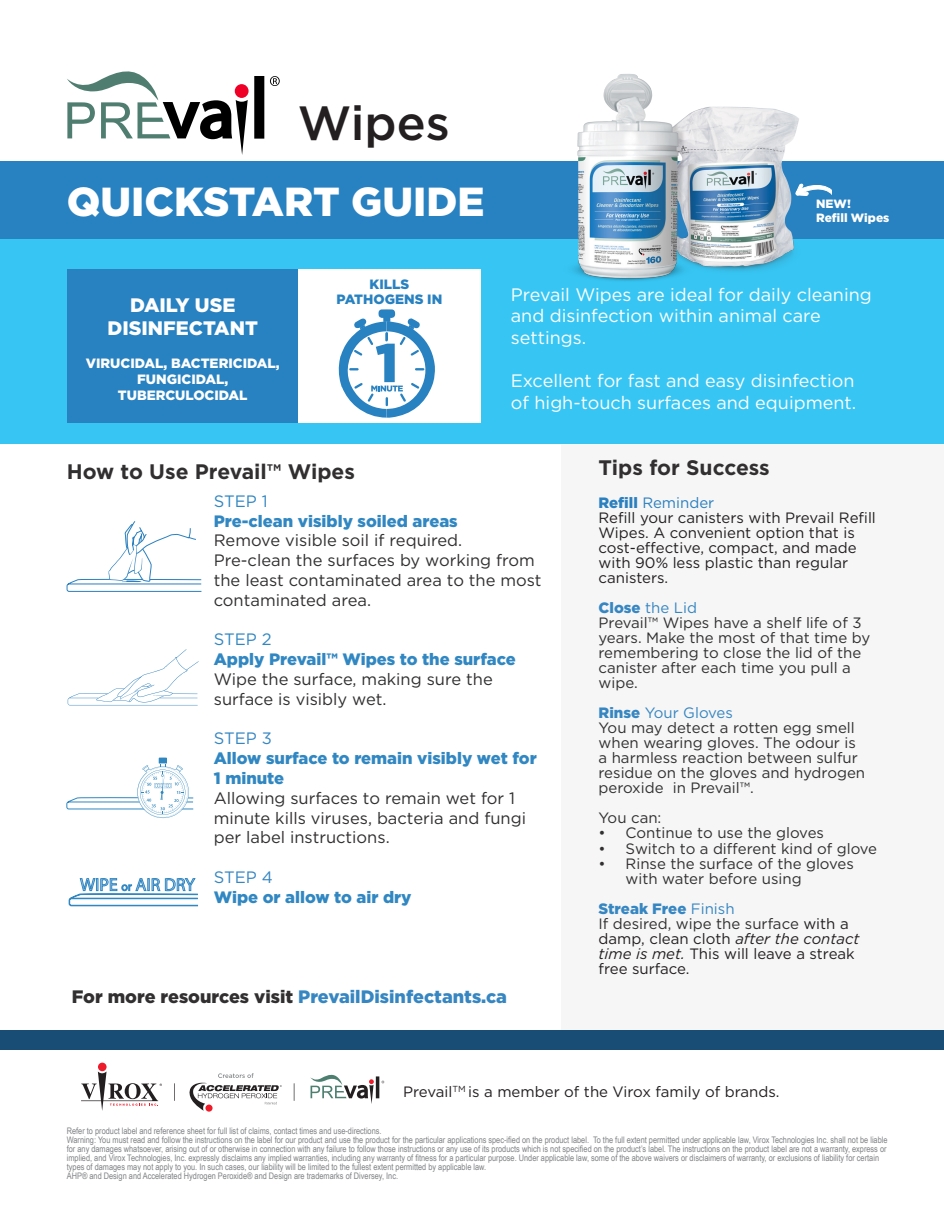
<style>
.page{position:relative;width:944px;height:1214px;background:#fff}
.page>*{position:absolute;margin:0;border:0;box-sizing:border-box;transform-origin:0 0}
.t1{font:500 48px "Gotham";color:#231f20}
.t2{font:900 40.5px "Gotham";color:#fff}
.t3{font:700 21px "Gotham";color:#312f30}
.t4{font:900 19.5px/23.4px "Gotham";color:#fff;text-align:center}
.t5{font:18px/21.6px "Gotham";color:#fff}
.t6{font:900 18px "Gotham";color:#3686c2}
.t7{font:16.5px/19.8px "Gotham";color:#312f30}
.t8{font:900 16.5px/19.8px "Gotham";color:#3087c2}
.t9{font:16.5px "Gotham";color:#3087c2}
.t10{font:15px/15px "Gotham";color:#312f30}
.t11{font:15px/15px "Gotham";color:#231f20}
.t12{font:15px "Gotham";color:#3686c2}
.t13{font:900 15px "Gotham";color:#3686c2}
.t14{font:15px "Gotham";color:#2b80bf}
.t15{font:900 13.5px/16.2px "Gotham";color:#fff;text-align:center}
.t16{font:900 13.5px "Gotham";color:#2881c0}
.t17{font:900 12px "Gotham";color:#fff}
.t18{font:9px/9px "Arial Narrow";color:#808285}
.s1{font-weight:900}
.s2{font-weight:400}
.s3{color:#312f30}
.s4{font-style:italic}
.s5{color:#3087c2}
.s6{font-weight:900;color:#3087c2}
.s7{font-weight:400;color:#3686c2}
</style>
<div class="page">
<div style="left:561px;top:439px;width:383px;height:599px;background:#f6f6f6"></div>
<div style="left:0;top:161px;width:944px;height:78px;background:#2881c0"></div>
<div style="left:0;top:239px;width:944px;height:204px;background:#37c6f4"></div>
<div style="left:0;top:1030px;width:944px;height:19px;background:#1a4d76"></div>
<svg style="left:254px;top:76px;width:10px;height:63px"></svg>
<svg style="left:270px;top:76px;width:10px;height:10px"></svg>
<svg style="left:67px;top:71px;width:181px;height:84px"></svg>
<div style="left:67px;top:270px;width:232px;height:153px;background:#2881c0"></div>
<div style="left:299px;top:270px;width:182px;height:153px;background:#fff"></div>
<svg style="left:310px;top:1074px;width:74px;height:30px"></svg>
<div style="left:98px;top:1062px;width:9px;height:9px;background:#ee1b2b;border-radius:50%"></div>
<svg style="left:81px;top:1071px;width:81px;height:40px"></svg>
<svg style="left:174px;top:1083px;width:1px;height:17px"></svg>
<svg style="left:294px;top:1083px;width:1px;height:17px"></svg>
<div style="left:205px;top:1104px;width:7px;height:7px;background:#ee1b2b;border-radius:50%"></div>
<svg style="left:189px;top:1073px;width:93px;height:37px"></svg>
<svg style="left:338px;top:309px;width:97px;height:109px"></svg>
<svg style="left:67px;top:521px;width:135px;height:71px"></svg>
<svg style="left:66px;top:757px;width:128px;height:61px"></svg>
<svg style="left:69px;top:878px;width:129px;height:28px"></svg>
<svg style="left:68px;top:649px;width:131px;height:56px"></svg>
<img style="left:572px;top:74px;width:227px;height:207px">
<svg style="left:794px;top:181px;width:37px;height:23px"></svg>
<p class="t1" style="left:298px;top:92px;width:153px">Wipes</p>
<p class="t2" style="left:67px;top:174px;width:419px">QUICKSTART GUIDE</p>
<p class="t4" style="left:107px;top:293px;width:152px">DAILY USE<br>DISINFECTANT</p>
<p class="t15" style="left:86px;top:354px;width:195px">VIRUCIDAL, BACTERICIDAL,<br>FUNGICIDAL,<br>TUBERCULOCIDAL</p>
<p class="t16" style="left:369px;top:275px;width:41px">KILLS</p>
<p class="t16" style="left:336px;top:290px;width:107px">PATHOGENS IN</p>
<p class="t17" style="left:816px;top:195px;width:36px">NEW!</p>
<p class="t17" style="left:816px;top:210px;width:75px">Refill Wipes</p>
<p class="t5" style="left:511px;top:283px;width:362px">Prevail Wipes are ideal for daily cleaning and disinfection within animal care settings.</p>
<p class="t5" style="left:511px;top:369px;width:347px">Excellent for fast and easy disinfection of high-touch surfaces and equipment.</p>
<p class="t3" style="left:67px;top:457px;width:289px">How to Use Prevail™ Wipes</p>
<p class="t3" style="left:598px;top:454px;width:173px">Tips for Success</p>
<p class="t14" style="left:598px;top:493px;width:117px"><span class="s1">Refill</span> Reminder</p>
<p class="t11" style="left:598px;top:510px;width:279px">Refill your canisters with Prevail Refill<br>Wipes. A convenient option that is cost-effective, compact, and made with 90% less plastic than regular canisters.</p>
<p class="t12" style="left:598px;top:598px;width:100px"><span class="s1">Close</span> the Lid</p>
<p class="t10" style="left:598px;top:615px;width:273px">Prevail™ Wipes have a shelf life of 3 years. Make the most of that time by remembering to close the lid of the canister after each time you pull a wipe.</p>
<p class="t12" style="left:598px;top:703px;width:136px"><span class="s1">Rinse</span> Your Gloves</p>
<p class="t10" style="left:598px;top:720px;width:268px">You may detect a rotten egg smell when wearing gloves. The odour is a harmless reaction between sulfur residue on the gloves and hydrogen peroxide in Prevail™.</p>
<p class="t10" style="left:598px;top:810px;width:64px">You can:</p>
<p class="t10" style="left:598px;top:825px;width:227px">• Continue to use the gloves</p>
<p class="t10" style="left:598px;top:840px;width:280px">• Switch to a different kind of glove</p>
<p class="t10" style="left:625px;top:855px;width:230px;text-indent:-27px">• Rinse the surface of the gloves with water before using</p>
<p class="t13" style="left:598px;top:898px;width:138px">Streak Free <span class="s2">Finish</span></p>
<p class="t11" style="left:598px;top:915px;width:262px"><span class="s3">If desired, wipe the surface</span> with a damp, clean cloth <span class="s4">after the contact time is met.</span> This will leave a streak free surface.</p>
<p class="t6" style="left:72px;top:984px;width:436px"><span class="s3">For more resources visit</span> PrevailDisinfectants.ca</p>
<p class="t9" style="left:214px;top:490px;width:55px">STEP 1</p>
<p class="t8" style="left:214px;top:510px;width:245px">Pre-clean visibly soiled areas</p>
<p class="t7" style="left:214px;top:530px;width:250px">Remove visible soil if required.</p>
<p class="t7" style="left:214px;top:550px;width:329px">Pre-clean the surfaces by working from the least contaminated area to the most contaminated area.</p>
<p class="t7" style="left:214px;top:629px;width:303px"><span class="s5">STEP 2<br></span><span class="s6">Apply Prevail™ Wipes to the surface<br></span>Wipe the surface, making sure the surface is visibly wet.</p>
<p class="t8" style="left:214px;top:728px;width:324px"><span class="s7">STEP 3<br></span>Allow surface to remain visibly wet for<br>1 minute</p>
<p class="t7" style="left:214px;top:787px;width:314px">Allowing surfaces to remain wet for 1 minute kills viruses, bacteria and fungi per label instructions.</p>
<p class="t8" style="left:214px;top:867px;width:199px"><span class="s7">STEP 4<br></span>Wipe or allow to air dry</p>
<p class="t11" style="left:403px;top:1084px;width:378px">Prevail<sup>TM</sup> is a member of the Virox family of brands.</p>
<p class="t18" style="left:67px;top:1126px;width:822px">Refer to product label and reference sheet for full list of claims, contact times and use-directions.<br>Warning: You must read and follow the instructions on the label for our product and use the product for the particular applications spec-ified on the product label. To the full extent permitted under applicable law, Virox Technologies Inc. shall not be liable for any damages whatsoever, arising out of or otherwise in connection with any failure to follow those instructions or any use of its products which is not specified on the product’s label. The instructions on the product label are not a warranty, express or implied, and Virox Technologies, Inc. expressly disclaims any implied warranties, including any warranty of fitness for a particular purpose. Under applicable law, some of the above waivers or disclaimers of warranty, or exclusions of liability for certain types of damages may not apply to you. In such cases, our liability will be limited to the fullest extent permitted by applicable law.<br>AHP® and Design and Accelerated Hydrogen Peroxide® and Design are trademarks of Diversey, Inc.</p>
</div>
